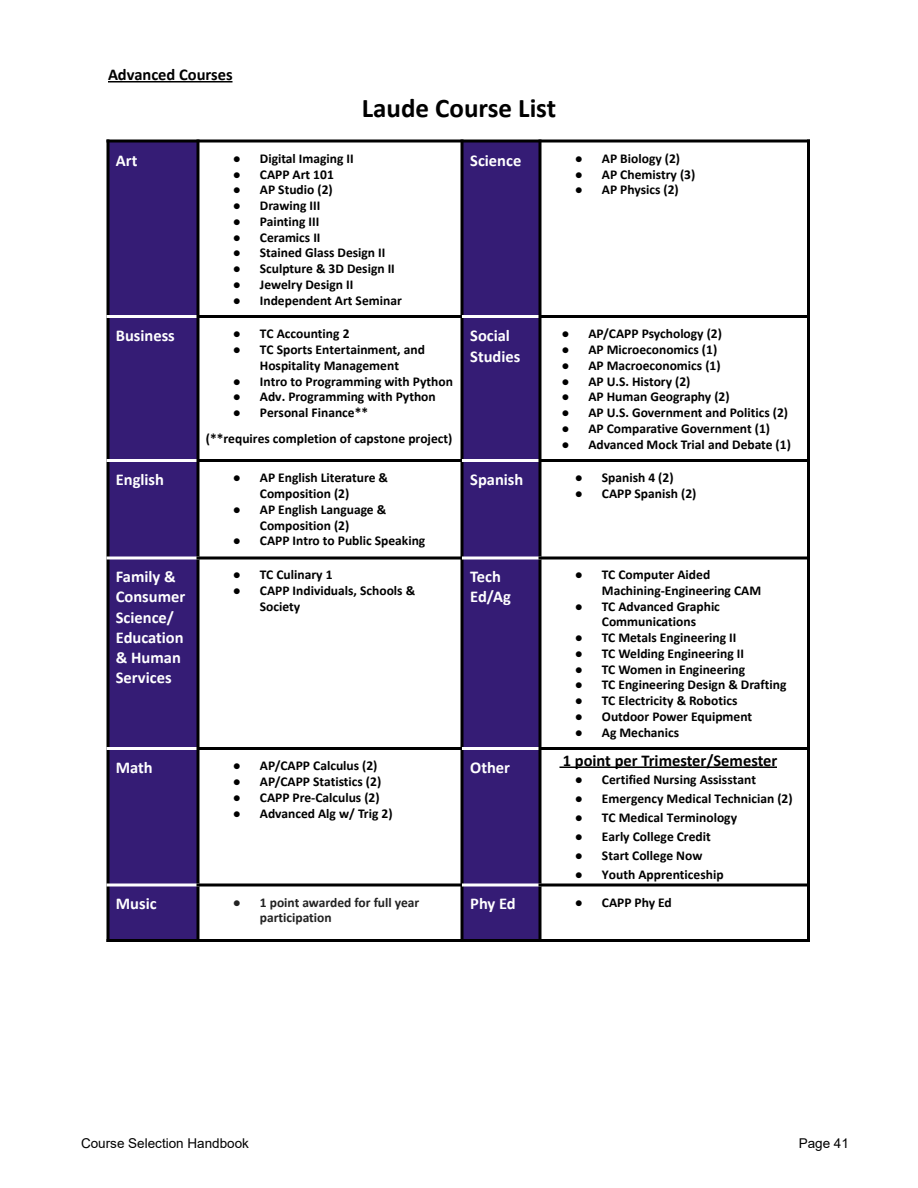
<style>
.page{position:relative;width:918px;height:1188px;background:#fff}
.page>*{position:absolute;margin:0;border:0;box-sizing:border-box;transform-origin:0 0}
.t1{font:700 27px "Calibri";color:#000}
.t2{font:700 16.5px/20.2px "Calibri";color:#fff}
.t3{font:700 16.5px "Calibri";color:#000}
.t4{font:700 13.5px/15.8px "Calibri";color:#000}
.t5{font:700 13.5px/15.8px "Calibri";color:#222}
.t6{font:13.5px "Arial";color:#000}
.s1{font-family:"Arial"}
</style>
<div class="page">
<div style="left:108px;top:141px;width:90px;height:175px;background:#351c75"></div>
<div style="left:462px;top:141px;width:78px;height:175px;background:#351c75"></div>
<div style="left:108px;top:316px;width:90px;height:144px;background:#351c75"></div>
<div style="left:462px;top:316px;width:78px;height:144px;background:#351c75"></div>
<div style="left:108px;top:460px;width:90px;height:97px;background:#351c75"></div>
<div style="left:462px;top:460px;width:78px;height:97px;background:#351c75"></div>
<div style="left:108px;top:557px;width:90px;height:191px;background:#351c75"></div>
<div style="left:462px;top:557px;width:78px;height:191px;background:#351c75"></div>
<div style="left:108px;top:748px;width:90px;height:137px;background:#351c75"></div>
<div style="left:462px;top:748px;width:78px;height:137px;background:#351c75"></div>
<div style="left:108px;top:885px;width:90px;height:56px;background:#351c75"></div>
<div style="left:462px;top:885px;width:78px;height:56px;background:#351c75"></div>
<hr style="left:108px;top:81px;width:124px;height:1px;background:#000">
<hr style="left:560px;top:766px;width:217px;height:2px;background:#000">
<svg style="left:106px;top:142px;width:4px;height:797px;background:#26232e"></svg>
<svg style="left:196px;top:142px;width:4px;height:797px;background:#26232e"></svg>
<svg style="left:460px;top:142px;width:4px;height:797px;background:#26232e"></svg>
<svg style="left:538px;top:142px;width:4px;height:797px;background:#26232e"></svg>
<hr style="left:807px;top:140px;width:3px;height:802px;background:#000">
<hr style="left:106px;top:140px;width:704px;height:2px;background:#000">
<hr style="left:106px;top:315px;width:94px;height:3px;background:#fff">
<hr style="left:196px;top:315px;width:268px;height:3px;background:#000">
<hr style="left:462px;top:315px;width:80px;height:3px;background:#fff">
<hr style="left:538px;top:315px;width:272px;height:3px;background:#000">
<hr style="left:106px;top:459px;width:94px;height:3px;background:#fff">
<hr style="left:196px;top:459px;width:268px;height:3px;background:#000">
<hr style="left:462px;top:459px;width:80px;height:3px;background:#fff">
<hr style="left:538px;top:459px;width:272px;height:3px;background:#000">
<svg style="left:106px;top:556px;width:90px;height:4px"></svg>
<svg style="left:196px;top:556px;width:266px;height:4px"></svg>
<svg style="left:462px;top:556px;width:76px;height:4px"></svg>
<svg style="left:538px;top:556px;width:269px;height:4px"></svg>
<hr style="left:106px;top:747px;width:94px;height:3px;background:#fff">
<hr style="left:196px;top:747px;width:268px;height:3px;background:#000">
<hr style="left:462px;top:747px;width:80px;height:3px;background:#fff">
<hr style="left:538px;top:747px;width:272px;height:3px;background:#000">
<hr style="left:106px;top:884px;width:94px;height:2px;background:#fff">
<hr style="left:196px;top:884px;width:268px;height:2px;background:#000">
<hr style="left:462px;top:884px;width:80px;height:2px;background:#fff">
<hr style="left:538px;top:884px;width:272px;height:2px;background:#000">
<hr style="left:106px;top:939px;width:704px;height:3px;background:#000">
<p class="t3" style="left:108px;top:66px;width:126px">Advanced Courses</p>
<h1 class="t1" style="left:362px;top:94px;width:196px">Laude Course List</h1>
<p class="t2" style="left:116px;top:150px;width:23px">Art</p>
<p class="t4" style="left:233px;top:151px;width:123px"><span class="s1">●</span> Digital Imaging II</p>
<p class="t4" style="left:233px;top:166px;width:102px"><span class="s1">●</span> CAPP Art 101</p>
<p class="t4" style="left:233px;top:182px;width:101px"><span class="s1">●</span> AP Studio (2)</p>
<p class="t4" style="left:233px;top:198px;width:89px"><span class="s1">●</span> Drawing III</p>
<p class="t4" style="left:233px;top:214px;width:88px"><span class="s1">●</span> Painting III</p>
<p class="t4" style="left:233px;top:229px;width:89px"><span class="s1">●</span> Ceramics II</p>
<p class="t4" style="left:233px;top:245px;width:154px"><span class="s1">●</span> Stained Glass Design II</p>
<p class="t4" style="left:233px;top:261px;width:164px"><span class="s1">●</span> Sculpture &amp; 3D Design II</p>
<p class="t4" style="left:233px;top:277px;width:122px"><span class="s1">●</span> Jewelry Design II</p>
<p class="t4" style="left:233px;top:292px;width:170px"><span class="s1">●</span> Independent Art Seminar</p>
<p class="t2" style="left:116px;top:326px;width:61px">Business</p>
<p class="t4" style="left:233px;top:326px;width:118px"><span class="s1">●</span> TC Accounting 2</p>
<p class="t4" style="left:233px;top:342px;width:194px;text-align:center"><span class="s1">●</span> TC Sports Entertainment, and<br>Hospitality Management</p>
<p class="t4" style="left:233px;top:373px;width:222px"><span class="s1">●</span> Intro to Programming with Python</p>
<p class="t4" style="left:233px;top:389px;width:204px"><span class="s1">●</span> Adv. Programming with Python</p>
<p class="t4" style="left:206px;top:400px;width:248px;line-height:25.5px;text-indent:27px"><span class="s1">●</span> Personal Finance**<br>(**requires completion of capstone project)</p>
<p class="t2" style="left:116px;top:470px;width:50px">English</p>
<p class="t4" style="left:260px;top:470px;width:130px;text-indent:-27px"><span class="s1">●</span> AP English Literature &amp;<br>Composition (2)</p>
<p class="t4" style="left:260px;top:502px;width:128px;text-indent:-27px"><span class="s1">●</span> AP English Language &amp;<br>Composition (2)</p>
<p class="t4" style="left:233px;top:533px;width:194px"><span class="s1">●</span> CAPP Intro to Public Speaking</p>
<p class="t2" style="left:116px;top:567px;width:71px">Family &amp;<br>Consumer<br>Science/<br>Education &amp; Human<br>Services</p>
<p class="t4" style="left:233px;top:567px;width:101px"><span class="s1">●</span> TC Culinary 1</p>
<p class="t4" style="left:260px;top:583px;width:157px;text-indent:-27px"><span class="s1">●</span> CAPP Individuals, Schools &amp;<br>Society</p>
<p class="t2" style="left:116px;top:758px;width:38px">Math</p>
<p class="t4" style="left:233px;top:758px;width:146px"><span class="s1">●</span> AP/CAPP Calculus (2)</p>
<p class="t4" style="left:233px;top:774px;width:150px"><span class="s1">●</span> AP/CAPP Statistics (2)</p>
<p class="t4" style="left:233px;top:790px;width:148px"><span class="s1">●</span> CAPP Pre-Calculus (2)</p>
<p class="t4" style="left:233px;top:805px;width:161px"><span class="s1">●</span> Advanced Alg w/ Trig 2)</p>
<p class="t2" style="left:470px;top:150px;width:53px">Science</p>
<p class="t4" style="left:575px;top:151px;width:107px"><span class="s1">●</span> AP Biology (2)</p>
<p class="t4" style="left:575px;top:166px;width:122px"><span class="s1">●</span> AP Chemistry (3)</p>
<p class="t4" style="left:575px;top:182px;width:105px"><span class="s1">●</span> AP Physics (2)</p>
<p class="t2" style="left:470px;top:326px;width:52px">Social<br>Studies</p>
<p class="t4" style="left:561px;top:326px;width:162px"><span class="s1">●</span> AP/CAPP Psychology (2)</p>
<p class="t4" style="left:561px;top:342px;width:157px"><span class="s1">●</span> AP Microeconomics (1)</p>
<p class="t4" style="left:561px;top:358px;width:161px"><span class="s1">●</span> AP Macroeconomics (1)</p>
<p class="t4" style="left:561px;top:373px;width:131px"><span class="s1">●</span> AP U.S. History (2)</p>
<p class="t4" style="left:561px;top:389px;width:170px"><span class="s1">●</span> AP Human Geography (2)</p>
<p class="t4" style="left:561px;top:405px;width:228px"><span class="s1">●</span> AP U.S. Government and Politics (2)</p>
<p class="t4" style="left:561px;top:421px;width:210px"><span class="s1">●</span> AP Comparative Government (1)</p>
<p class="t4" style="left:561px;top:436px;width:231px"><span class="s1">●</span> Advanced Mock Trial and Debate (1)</p>
<p class="t2" style="left:470px;top:470px;width:55px">Spanish</p>
<p class="t4" style="left:575px;top:470px;width:100px"><span class="s1">●</span> Spanish 4 (2)</p>
<p class="t4" style="left:575px;top:486px;width:123px"><span class="s1">●</span> CAPP Spanish (2)</p>
<p class="t2" style="left:470px;top:567px;width:42px">Tech<br>Ed/Ag</p>
<p class="t4" style="left:602px;top:567px;width:161px;text-indent:-27px"><span class="s1">●</span> TC Computer Aided<br>Machining-Engineering CAM</p>
<p class="t4" style="left:575px;top:598px;width:147px;text-align:center"><span class="s1">●</span> TC Advanced Graphic<br>Communications</p>
<p class="t4" style="left:575px;top:630px;width:163px"><span class="s1">●</span> TC Metals Engineering II</p>
<p class="t4" style="left:575px;top:646px;width:171px"><span class="s1">●</span> TC Welding Engineering II</p>
<p class="t4" style="left:575px;top:661px;width:172px"><span class="s1">●</span> TC Women in Engineering</p>
<p class="t4" style="left:575px;top:677px;width:213px"><span class="s1">●</span> TC Engineering Design &amp; Drafting</p>
<p class="t4" style="left:575px;top:693px;width:164px"><span class="s1">●</span> TC Electricity &amp; Robotics</p>
<p class="t4" style="left:575px;top:709px;width:179px"><span class="s1">●</span> Outdoor Power Equipment</p>
<p class="t4" style="left:575px;top:724px;width:106px"><span class="s1">●</span> Ag Mechanics</p>
<p class="t2" style="left:470px;top:758px;width:41px">Other</p>
<p class="t3" style="left:563px;top:752px;width:216px">1 point per Trimester/Semester</p>
<p class="t4" style="left:575px;top:771px;width:183px"><span class="s1">●</span> Certified Nursing Assisstant</p>
<p class="t4" style="left:575px;top:790px;width:219px"><span class="s1">●</span> Emergency Medical Technician (2)</p>
<p class="t4" style="left:575px;top:809px;width:164px"><span class="s1">●</span> TC Medical Terminology</p>
<p class="t4" style="left:575px;top:828px;width:137px"><span class="s1">●</span> Early College Credit</p>
<p class="t4" style="left:575px;top:848px;width:129px"><span class="s1">●</span> Start College Now</p>
<p class="t4" style="left:575px;top:867px;width:150px"><span class="s1">●</span> Youth Apprenticeship</p>
<p class="t2" style="left:116px;top:894px;width:42px">Music</p>
<p class="t5" style="left:260px;top:894px;width:161px;text-indent:-27px"><span class="s1">●</span> 1 point awarded for full year participation</p>
<p class="t2" style="left:470px;top:894px;width:47px">Phy Ed</p>
<p class="t4" style="left:575px;top:894px;width:99px"><span class="s1">●</span> CAPP Phy Ed</p>
<p class="t6" style="left:81px;top:1133px;width:170px">Course Selection Handbook</p>
<p class="t6" style="left:799px;top:1133px;width:52px">Page 41</p>
</div>
